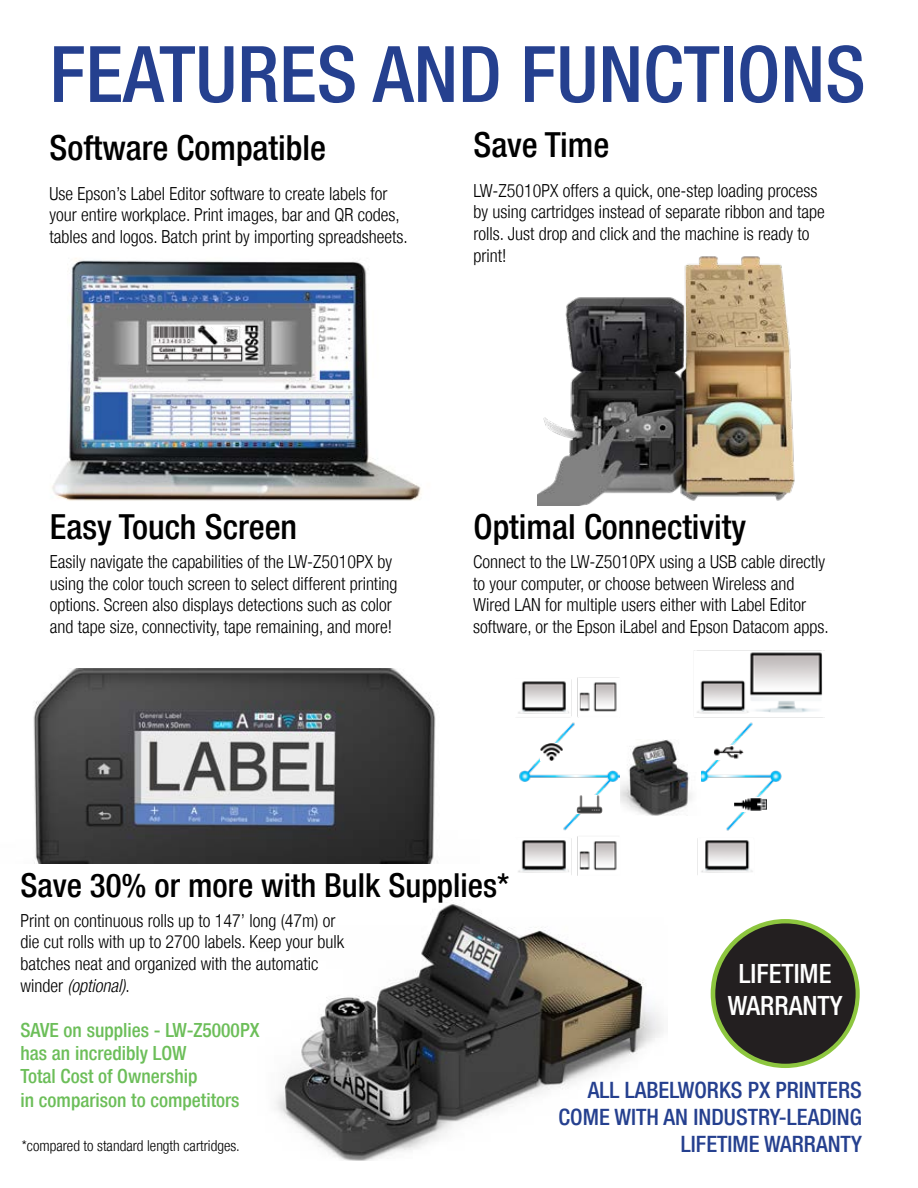
<style>
.page{position:relative;width:918px;height:1188px;background:#fff}
.page>*{position:absolute;margin:0;border:0;box-sizing:border-box;transform-origin:0 0}
.t1{font:500 condensed 78px "Helvetica Neue LT";color:#25408f}
.t2{font:500 condensed 34.5px "Helvetica Neue LT";color:#000}
.t3{font:500 condensed 33px "Helvetica Neue LT";color:#000}
.t4{font:500 condensed 26.4px/31.8px "Helvetica Neue LT";color:#fff;text-align:center}
.t5{font:500 condensed 22.5px/27px "Helvetica Neue LT";color:#25408f;text-align:right}
.t6{font:500 condensed 19.5px/23.4px "Helvetica Neue LT";color:#6cbe59}
.t7{font:300 condensed 18px/21.6px "Helvetica Neue LT";color:#000}
.t8{font:300 condensed 15px "Helvetica Neue LT";color:#000}
.s1{font-style:italic}
</style>
<div class="page">
<img style="left:276px;top:902px;width:388px;height:258px">
<img style="left:52px;top:258px;width:369px;height:243px">
<img style="left:33px;top:668px;width:403px;height:195px">
<div style="left:711px;top:919px;width:149px;height:149px;background:#8dc63f;border-radius:50%"></div>
<div style="left:715px;top:923px;width:141px;height:141px;background:#231f20;border-radius:50%"></div>
<img style="left:517px;top:650px;width:308px;height:226px">
<img style="left:620px;top:740px;width:80px;height:75px">
<img style="left:538px;top:256px;width:257px;height:250px">
<img style="left:540px;top:744px;width:22px;height:16px">
<img style="left:577px;top:795px;width:25px;height:18px">
<img style="left:714px;top:745px;width:29px;height:14px">
<img style="left:733px;top:797px;width:34px;height:14px">
<h1 class="t1" style="left:50px;top:28px;width:818px">FEATURES AND FUNCTIONS</h1>
<h2 class="t2" style="left:49px;top:127px;width:278px">Software Compatible</h2>
<h2 class="t2" style="left:474px;top:124px;width:137px">Save Time</h2>
<p class="t7" style="left:50px;top:182px;width:360px">Use Epson’s Label Editor software to create labels for your entire workplace. Print images, bar and QR codes, tables and logos. Batch print by importing spreadsheets.</p>
<p class="t7" style="left:474px;top:179px;width:353px">LW-Z5010PX offers a quick, one-step loading process by using cartridges instead of separate ribbon and tape rolls. Just drop and click and the machine is ready to print!</p>
<h2 class="t2" style="left:50px;top:506px;width:249px">Easy Touch Screen</h2>
<h2 class="t2" style="left:474px;top:506px;width:274px">Optimal Connectivity</h2>
<p class="t7" style="left:50px;top:551px;width:349px">Easily navigate the capabilities of the LW-Z5010PX by using the color touch screen to select different printing options. Screen also displays detections such as color and tape size, connectivity, tape remaining, and more!</p>
<p class="t7" style="left:473px;top:551px;width:357px">Connect to the LW-Z5010PX using a USB cable directly to your computer, or choose between Wireless and Wired LAN for multiple users either with Label Editor software, or the Epson iLabel and Epson Datacom apps.</p>
<h3 class="t3" style="left:21px;top:866px;width:490px">Save 30% or more with Bulk Supplies*</h3>
<p class="t7" style="left:21px;top:909px;width:325px">Print on continuous rolls up to 147’ long (47m) or die cut rolls with up to 2700 labels. Keep your bulk batches neat and organized with the automatic winder <span class="s1">(optional)</span>.</p>
<p class="t6" style="left:21px;top:1018px;width:240px">SAVE on supplies - LW-Z5000PX has an incredibly LOW<br>Total Cost of Ownership<br>in comparison to competitors</p>
<p class="t8" style="left:22px;top:1137px;width:219px">*compared to standard length cartridges.</p>
<h3 class="t4" style="left:728px;top:958px;width:116px">LIFETIME<br>WARRANTY</h3>
<p class="t5" style="left:559px;top:1076px;width:305px">ALL LABELWORKS PX PRINTERS<br>COME WITH AN INDUSTRY-LEADING<br>LIFETIME WARRANTY</p>
</div>
